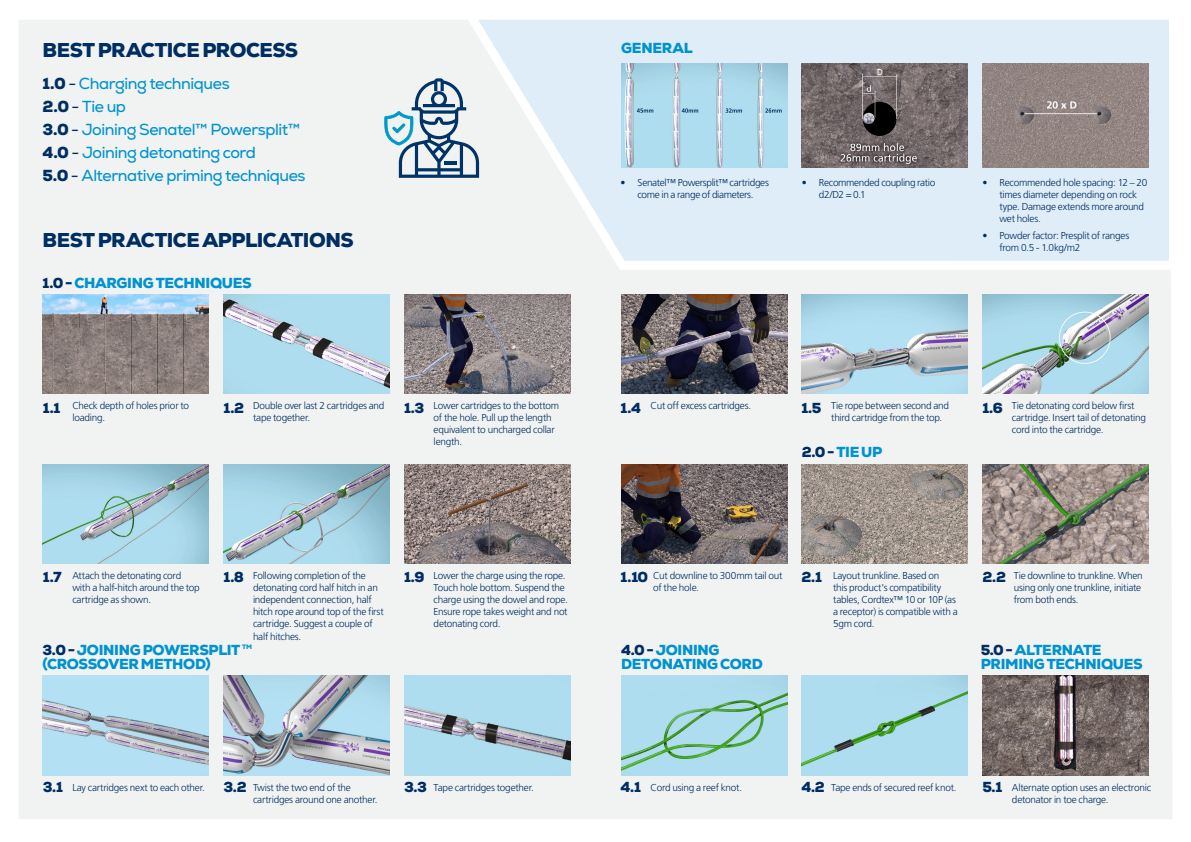
<style>
.page{position:relative;width:1191px;height:842px;background:#fff}
.page>*{position:absolute;margin:0;border:0;box-sizing:border-box;transform-origin:0 0}
.t1{font:900 20px "Nexa";letter-spacing:-.025em;color:#002d62}
.t2{font:16px/23px "Nexa";letter-spacing:-.03em;color:#0093d0}
.t3{font:900 14.5px/14px "Nexa";letter-spacing:-.02em;color:#0093d0}
.t4{font:900 14.5px "Nexa";color:#002d62}
.t5{font:10px/12px "Frutiger LT 45 Lt";letter-spacing:-.02em;color:#002d62}
.t6{font:900 6.4px "Nexa";color:#0093d0}
.s1{font-weight:900;color:#002d62}
.s2{color:#002d62}
.s3{font-family:"Nexa";font-weight:900;font-size:14.5px}
</style>
<div class="page">
<div style="left:19px;top:20px;width:1153px;height:799px;background:#f1f3f3"></div>
<img style="left:43px;top:295px;width:166px;height:99px">
<img style="left:404px;top:295px;width:166px;height:99px">
<img style="left:223px;top:295px;width:166px;height:99px">
<img style="left:43px;top:464px;width:166px;height:99px">
<img style="left:223px;top:464px;width:166px;height:99px">
<img style="left:404px;top:464px;width:166px;height:99px">
<img style="left:43px;top:676px;width:166px;height:99px">
<img style="left:223px;top:676px;width:166px;height:99px">
<img style="left:404px;top:676px;width:166px;height:99px">
<svg style="left:384px;top:78px;width:94px;height:100px"></svg>
<svg style="left:478px;top:20px;width:691px;height:241px;fill:#deedf7"></svg>
<img style="left:621px;top:295px;width:166px;height:99px">
<img style="left:801px;top:295px;width:166px;height:99px">
<img style="left:982px;top:295px;width:166px;height:99px">
<img style="left:982px;top:464px;width:166px;height:99px">
<img style="left:621px;top:464px;width:166px;height:99px">
<img style="left:801px;top:464px;width:166px;height:99px">
<img style="left:621px;top:676px;width:166px;height:99px">
<img style="left:801px;top:676px;width:166px;height:99px">
<img style="left:982px;top:676px;width:166px;height:99px">
<img style="left:621px;top:63px;width:166px;height:105px">
<img style="left:801px;top:63px;width:166px;height:105px">
<img style="left:982px;top:63px;width:166px;height:105px">
<h1 class="t1" style="left:43px;top:37px;width:257px">BEST PRACTICE PROCESS</h1>
<h2 class="t2" style="left:43px;top:72px;width:264px"><span class="s1">1.0</span> <span class="s2">-</span> Charging techniques<br><span class="s1">2.0</span> <span class="s2">-</span> Tie up<br><span class="s1">3.0</span> <span class="s2">-</span> Joining Senatel™ Powersplit™<br><span class="s1">4.0</span> <span class="s2">-</span> Joining detonating cord<br><span class="s1">5.0</span> <span class="s2">-</span> Alternative priming techniques</h2>
<h1 class="t1" style="left:43px;top:227px;width:312px">BEST PRACTICE APPLICATIONS</h1>
<h3 class="t3" style="left:43px;top:276px;width:211px"><span class="s2">1.0 -</span> CHARGING TECHNIQUES</h3>
<h3 class="t3" style="left:621px;top:41px;width:73px">GENERAL</h3>
<p class="t5" style="left:620px;top:176px;width:150px;text-align:center">• Senatel™ Powersplit™ cartridges come in a range of diameters.</p>
<p class="t5" style="left:819px;top:176px;width:118px;text-indent:-17px">• Recommended coupling ratio d2/D2 = 0.1</p>
<p class="t5" style="left:999px;top:176px;width:149px;text-indent:-17px">• Recommended hole spacing: 12 – 20 times diameter depending on rock type. Damage extends more around wet holes.</p>
<p class="t5" style="left:999px;top:230px;width:131px;text-indent:-17px">• Powder factor: Presplit of ranges from 0.5 - 1.0kg/m2</p>
<h3 class="t4" style="left:43px;top:398px;width:19px">1.1</h3>
<p class="t5" style="left:72px;top:400px;width:118px">Check depth of holes prior to loading.</p>
<p class="t5" style="left:253px;top:400px;width:133px">Double over last 2 cartridges and tape together.</p>
<p class="t5" style="left:433px;top:400px;width:127px">Lower cartridges to the bottom of the hole. Pull up the length equivalent to uncharged collar length.</p>
<h3 class="t4" style="left:404px;top:398px;width:22px">1.3</h3>
<h3 class="t4" style="left:223px;top:398px;width:22px">1.2</h3>
<h3 class="t4" style="left:620px;top:398px;width:22px">1.4</h3>
<p class="t5" style="left:650px;top:400px;width:102px">Cut off excess cartridges.</p>
<p class="t5" style="left:831px;top:400px;width:119px">Tie rope between second and third cartridge from the top.</p>
<p class="t5" style="left:1012px;top:400px;width:136px">Tie detonating cord below first cartridge. Insert tail of detonating cord into the cartridge.</p>
<h3 class="t4" style="left:982px;top:398px;width:22px">1.6</h3>
<h3 class="t4" style="left:801px;top:398px;width:22px">1.5</h3>
<h3 class="t3" style="left:801px;top:445px;width:82px"><span class="s2">2.0 -</span> TIE UP</h3>
<h3 class="t4" style="left:43px;top:568px;width:20px">1.7</h3>
<h3 class="t4" style="left:223px;top:568px;width:22px">1.8</h3>
<h3 class="t4" style="left:404px;top:568px;width:22px">1.9</h3>
<p class="t5" style="left:72px;top:570px;width:129px">Attach the detonating cord with a half-hitch around the top cartridge as shown.</p>
<p class="t5" style="left:253px;top:570px;width:132px">Following completion of the detonating cord half hitch in an independent connection, half hitch rope around top of the first cartridge. Suggest a couple of half hitches.</p>
<p class="t5" style="left:433px;top:570px;width:136px">Lower the charge using the rope.<br>Touch hole bottom. Suspend the charge using the dowel and rope.<br>Ensure rope takes weight and not detonating cord.</p>
<p class="t5" style="left:653px;top:570px;width:131px">Cut downline to 300mm tail out of the hole.</p>
<p class="t5" style="left:1013px;top:570px;width:131px">Tie downline to trunkline. When using only one trunkline, initiate from both ends.</p>
<h3 class="t4" style="left:620px;top:568px;width:29px">1.10</h3>
<h3 class="t4" style="left:801px;top:568px;width:22px">2.1</h3>
<h3 class="t4" style="left:982px;top:568px;width:25px">2.2</h3>
<p class="t5" style="left:833px;top:570px;width:126px">Layout trunkline. Based on<br>this product’s compatibility tables, Cordtex™ 10 or 10P (as a receptor) is compatible with a<br>5gm cord.</p>
<h3 class="t3" style="left:42px;top:642px;width:199px"><span class="s2">3.0 -</span> JOINING POWERSPLIT</h3>
<p class="t6" style="left:242px;top:643px;width:11px">TM</p>
<h3 class="t3" style="left:43px;top:657px;width:170px">(CROSSOVER METHOD)</h3>
<h3 class="t3" style="left:621px;top:642px;width:143px;line-height:14.5px"><span class="s2">4.0 -</span> JOINING<br>DETONATING CORD</h3>
<h3 class="t3" style="left:980px;top:642px;width:164px"><span class="s2">5.0 -</span> ALTERNATE<br>PRIMING TECHNIQUES</h3>
<p class="t5" style="left:43px;top:781px;width:164px"><span class="s3">3.1</span> Lay cartridges next to each other.</p>
<p class="t5" style="left:223px;top:781px;width:129px"><span class="s3">3.2</span> Twist the two end of the</p>
<h3 class="t4" style="left:404px;top:778px;width:24px">3.3</h3>
<p class="t5" style="left:253px;top:793px;width:126px">cartridges around one another.</p>
<p class="t5" style="left:433px;top:781px;width:102px">Tape cartridges together.</p>
<h3 class="t4" style="left:620px;top:778px;width:22px">4.1</h3>
<h3 class="t4" style="left:801px;top:778px;width:25px">4.2</h3>
<p class="t5" style="left:1012px;top:781px;width:141px;text-indent:-30px"><span class="s3">5.1</span> Alternate option uses an electronic detonator in toe charge.</p>
<p class="t5" style="left:650px;top:781px;width:93px">Cord using a reef knot.</p>
<p class="t5" style="left:831px;top:781px;width:127px">Tape ends of secured reef knot.</p>
</div>
